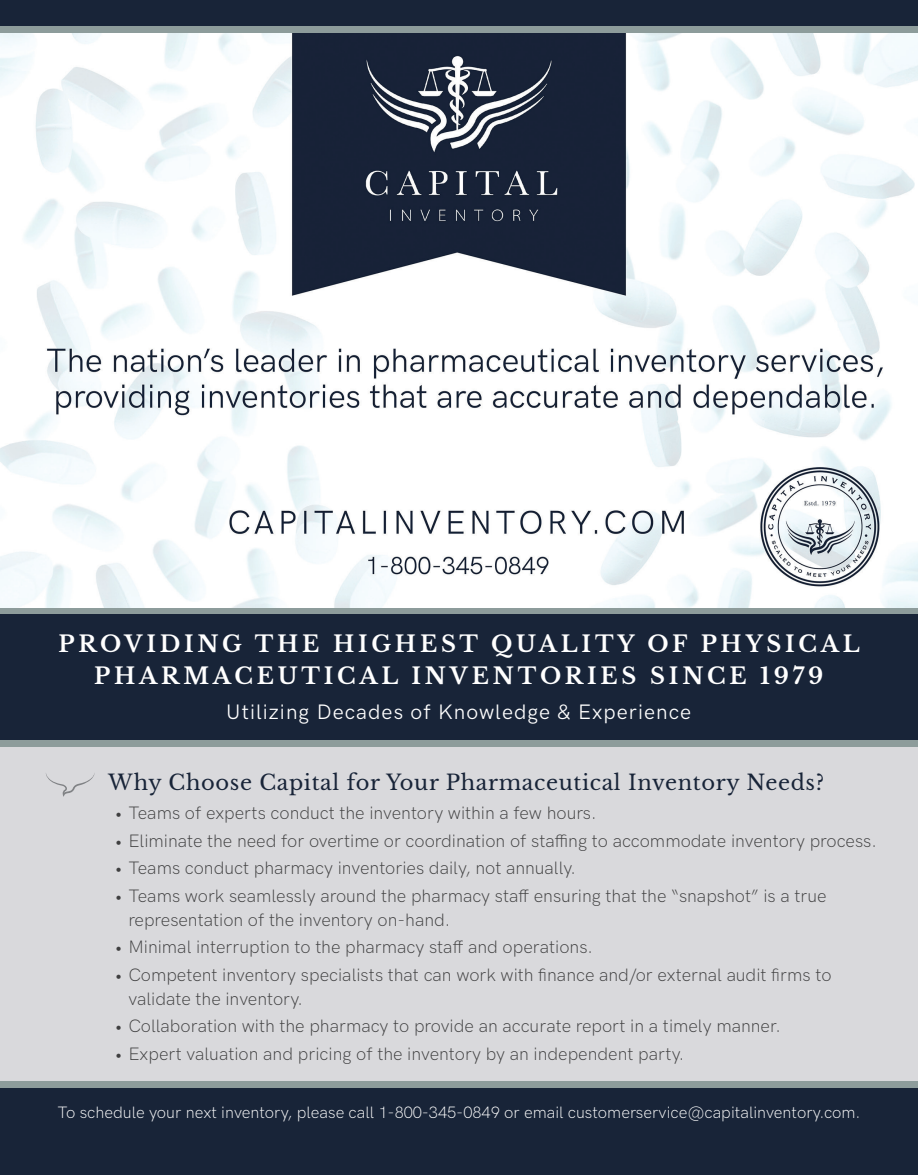
<style>
.page{position:relative;width:918px;height:1175px;background:#fff}
.page>*{position:absolute;margin:0;border:0;box-sizing:border-box;transform-origin:0 0}
.t1{font:700 22.5px/32.4px "Libre Baskerville";letter-spacing:.17em;color:#fff;text-align:center}
.t2{font:21px "Libre Baskerville";letter-spacing:.03em;color:#182438}
.t3{font:21px "HK Grotesk";letter-spacing:.05em;color:#fff}
.t4{font:300 18px/24px "HK Grotesk";color:#3e3e3f}
.t5{font:300 16.5px "HK Grotesk";color:#fff}
</style>
<div class="page">
<div style="left:0;top:715px;width:918px;height:430px;background:#d9d9dc"></div>
<img style="left:0;top:32px;width:918px;height:576px">
<div style="left:0;top:608px;width:918px;height:138px;background:#8d9c9b"></div>
<div style="left:0;top:1081px;width:918px;height:93px;background:#8d9c9b"></div>
<div style="left:0;top:614px;width:918px;height:125px;background:#182438"></div>
<div style="left:0;top:0;width:918px;height:32px;background:#8d9c9b"></div>
<div style="left:0;top:0;width:918px;height:26px;background:#182438"></div>
<svg style="left:46px;top:773px;width:49px;height:24px"></svg>
<div style="left:0;top:1088px;width:918px;height:86px;background:#182438"></div>
<p class="t1" style="left:58px;top:628px;width:803px">PROVIDING THE HIGHEST QUALITY OF PHYSICAL<br>PHARMACEUTICAL INVENTORIES SINCE 1979</p>
<p class="t3" style="left:226px;top:695px;width:466px">Utilizing Decades of Knowledge &amp; Experience</p>
<p class="t2" style="left:108px;top:769px;width:718px">Why Choose Capital for Your Pharmaceutical Inventory Needs?</p>
<p class="t4" style="left:115px;top:799px;width:483px">• Teams of experts conduct the inventory within a few hours.</p>
<p class="t4" style="left:115px;top:827px;width:764px">• Eliminate the need for overtime or coordination of staffing to accommodate inventory process.</p>
<p class="t4" style="left:115px;top:854px;width:463px">• Teams conduct pharmacy inventories daily, not annually.</p>
<p class="t4" style="left:128px;top:882px;width:700px;text-indent:-14px">• Teams work seamlessly around the pharmacy staff ensuring that the “snapshot” is a true representation of the inventory on-hand.</p>
<p class="t4" style="left:115px;top:933px;width:480px">• Minimal interruption to the pharmacy staff and operations.</p>
<p class="t4" style="left:128px;top:961px;width:705px;text-indent:-14px">• Competent inventory specialists that can work with finance and/or external audit firms to validate the inventory.</p>
<p class="t4" style="left:115px;top:1012px;width:668px">• Collaboration with the pharmacy to provide an accurate report in a timely manner.</p>
<p class="t4" style="left:115px;top:1040px;width:571px">• Expert valuation and pricing of the inventory by an independent party.</p>
<p class="t5" style="left:57px;top:1099px;width:805px">To schedule your next inventory, please call 1-800-345-0849 or email customerservice@capitalinventory.com.</p>
</div>
